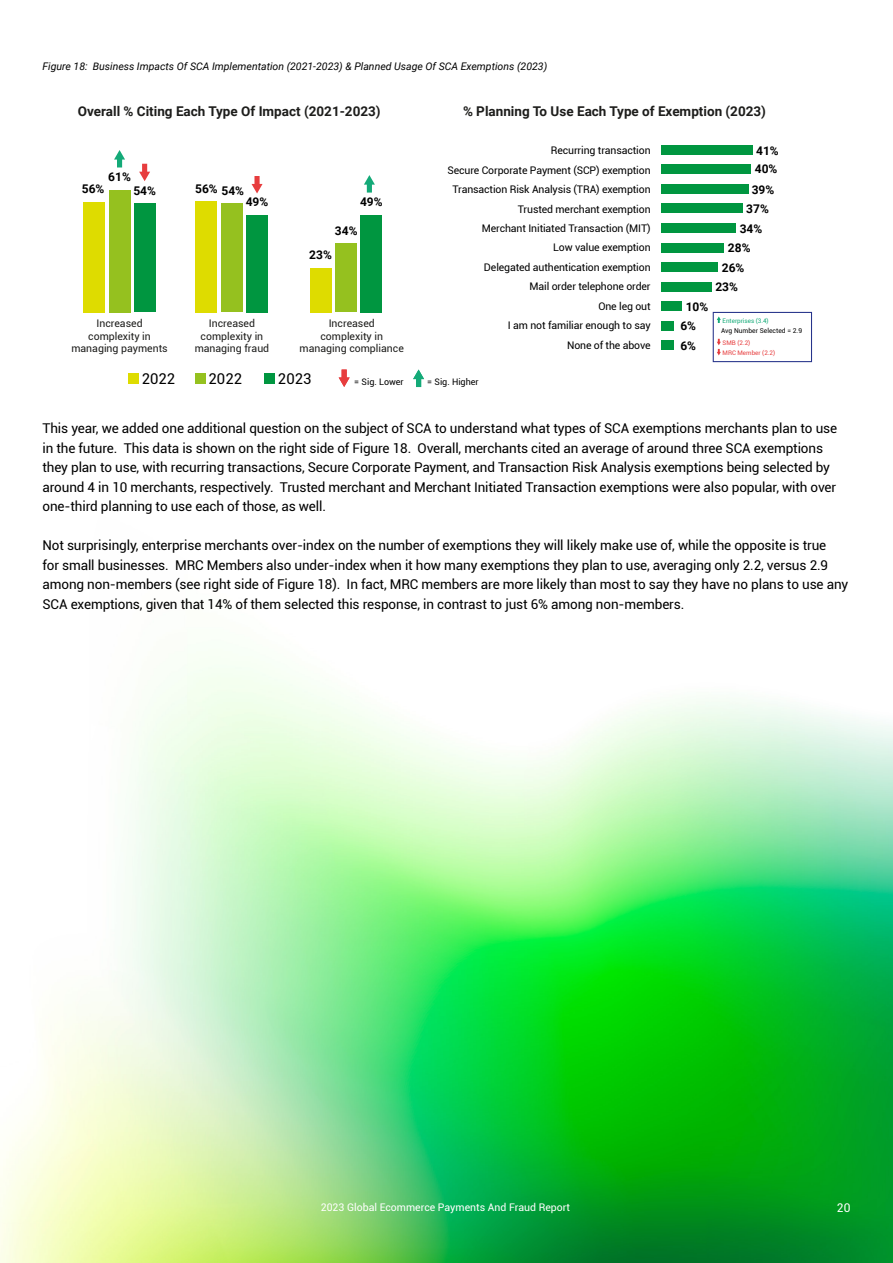
<style>
.page{position:relative;width:893px;height:1263px;background:#fff}
.page>*{position:absolute;margin:0;border:0;box-sizing:border-box;transform-origin:0 0}
.t1{font:14.85px "Roboto";color:#000}
.t2{font:13.5px/19.5px "Roboto";letter-spacing:-.01em;color:#000}
.t3{font:700 13.5px "Roboto";color:#1d1d1b}
.t4{font:700 12px/19.5px "Roboto";color:#000}
.t5{font:12px "Roboto";color:#fff}
.t6{font:10.5px/19.5px "Roboto";letter-spacing:-.01em;color:#000;text-align:right}
.t7{font:10.5px/12.6px "Roboto";color:#1d1d1b;text-align:center}
.t8{font:italic 10.5px "Roboto";color:#000}
.t9{font:10.5px "Roboto";color:#fff}
.t10{font:9px "Roboto";color:#000}
.t11{font:6.75px "Roboto";color:#000}
.t12{font:6.3px/10.2px "Roboto";color:#e73d3e}
.t13{font:6.3px "Roboto";color:#14aa78}
</style>
<div class="page">
<img style="left:0;top:221px;width:893px;height:1042px">
<div style="left:83px;top:202px;width:22px;height:110px;background:#dedc00"></div>
<div style="left:109px;top:190px;width:21px;height:122px;background:#95c11f"></div>
<div style="left:134px;top:203px;width:21px;height:109px;background:#009640"></div>
<div style="left:196px;top:201px;width:21px;height:111px;background:#dedc00"></div>
<div style="left:221px;top:203px;width:22px;height:109px;background:#95c11f"></div>
<div style="left:246px;top:215px;width:22px;height:97px;background:#009640"></div>
<div style="left:310px;top:268px;width:21px;height:44px;background:#dedc00"></div>
<div style="left:335px;top:243px;width:22px;height:69px;background:#95c11f"></div>
<div style="left:360px;top:215px;width:22px;height:97px;background:#009640"></div>
<svg style="left:339px;top:369px;width:11px;height:18px"></svg>
<svg style="left:252px;top:176px;width:11px;height:17px"></svg>
<svg style="left:139px;top:164px;width:11px;height:17px"></svg>
<svg style="left:413px;top:369px;width:11px;height:18px"></svg>
<svg style="left:364px;top:175px;width:11px;height:18px"></svg>
<svg style="left:114px;top:150px;width:11px;height:17px"></svg>
<div style="left:264px;top:373px;width:11px;height:11px;background:#009640"></div>
<div style="left:195px;top:373px;width:10px;height:11px;background:#95c11f"></div>
<div style="left:128px;top:373px;width:10px;height:11px;background:#dedc00"></div>
<div style="left:713px;top:312px;width:99px;height:50px;border:1px solid #27348b"></div>
<svg style="left:717px;top:316px;width:4px;height:7px"></svg>
<svg style="left:717px;top:339px;width:4px;height:16px"></svg>
<div style="left:661px;top:145px;width:92px;height:10px;background:#009640"></div>
<div style="left:661px;top:165px;width:90px;height:9px;background:#009640"></div>
<div style="left:661px;top:184px;width:88px;height:10px;background:#009640"></div>
<div style="left:661px;top:204px;width:82px;height:9px;background:#009640"></div>
<div style="left:661px;top:223px;width:75px;height:10px;background:#009640"></div>
<div style="left:661px;top:243px;width:63px;height:9px;background:#009640"></div>
<div style="left:661px;top:262px;width:57px;height:10px;background:#009640"></div>
<div style="left:661px;top:282px;width:51px;height:9px;background:#009640"></div>
<div style="left:661px;top:301px;width:21px;height:10px;background:#009640"></div>
<div style="left:661px;top:321px;width:12px;height:9px;background:#009640"></div>
<div style="left:661px;top:341px;width:12px;height:9px;background:#009640"></div>
<p class="t8" style="left:43px;top:59px;width:506px">Figure 18: Business Impacts Of SCA Implementation (2021-2023) &amp; Planned Usage Of SCA Exemptions (2023)</p>
<p class="t3" style="left:78px;top:101px;width:304px">Overall % Citing Each Type Of Impact (2021-2023)</p>
<p class="t3" style="left:463px;top:101px;width:304px">% Planning To Use Each Type of Exemption (2023)</p>
<p class="t6" style="left:447px;top:140px;width:205px">Recurring transaction<br>Secure Corporate Payment (SCP) exemption<br>Transaction Risk Analysis (TRA) exemption<br>Trusted merchant exemption<br>Merchant Initiated Transaction (MIT)<br>Low value exemption<br>Delegated authentication exemption<br>Mail order telephone order<br>One leg out<br>I am not familiar enough to say<br>None of the above</p>
<p class="t4" style="left:755px;top:141px;width:25px;line-height:18.1px">41%<br>40%</p>
<p class="t4" style="left:108px;top:167px;width:24px">61%</p>
<p class="t4" style="left:195px;top:178px;width:24px">56%</p>
<p class="t4" style="left:82px;top:179px;width:24px">56%</p>
<p class="t4" style="left:752px;top:179px;width:24px">39%</p>
<p class="t4" style="left:746px;top:199px;width:24px">37%</p>
<p class="t4" style="left:740px;top:218px;width:24px">34%</p>
<p class="t4" style="left:728px;top:238px;width:24px">28%</p>
<p class="t4" style="left:722px;top:257px;width:24px">26%</p>
<p class="t4" style="left:715px;top:277px;width:24px">23%</p>
<p class="t4" style="left:133px;top:180px;width:24px">54%</p>
<p class="t4" style="left:222px;top:181px;width:24px">54%</p>
<p class="t4" style="left:246px;top:192px;width:24px">49%</p>
<p class="t4" style="left:360px;top:192px;width:24px">49%</p>
<p class="t4" style="left:335px;top:220px;width:24px">34%</p>
<p class="t4" style="left:309px;top:245px;width:24px">23%</p>
<p class="t4" style="left:680px;top:296px;width:29px;text-indent:5px">10%<br>6%<br>6%</p>
<p class="t13" style="left:723px;top:316px;width:48px">Enterprises (3.4)</p>
<p class="t12" style="left:723px;top:338px;width:54px">SMB (2.2)<br>MRC Member (2.2)</p>
<p class="t7" style="left:71px;top:317px;width:98px">Increased complexity in managing payments</p>
<p class="t1" style="left:142px;top:368px;width:35px">2022</p>
<p class="t1" style="left:209px;top:368px;width:35px">2022</p>
<p class="t1" style="left:278px;top:368px;width:35px">2023</p>
<p class="t10" style="left:354px;top:375px;width:51px">= Sig. Lower</p>
<p class="t10" style="left:427px;top:375px;width:53px">= Sig. Higher</p>
<p class="t7" style="left:195px;top:317px;width:76px">Increased complexity in managing fraud</p>
<p class="t7" style="left:300px;top:317px;width:106px">Increased<br>complexity in managing compliance</p>
<p class="t11" style="left:721px;top:326px;width:82px">Avg Number Selected = 2.9</p>
<p class="t2" style="left:43px;top:418px;width:796px">This year, we added one additional question on the subject of SCA to understand what types of SCA exemptions merchants plan to use in the future. This data is shown on the right side of Figure 18. Overall, merchants cited an average of around three SCA exemptions they plan to use, with recurring transactions, Secure Corporate Payment, and Transaction Risk Analysis exemptions being selected by around 4 in 10 merchants, respectively. Trusted merchant and Merchant Initiated Transaction exemptions were also popular, with over one-third planning to use each of those, as well.</p>
<p class="t2" style="left:43px;top:535px;width:807px">Not surprisingly, enterprise merchants over-index on the number of exemptions they will likely make use of, while the opposite is true<br>for small businesses. MRC Members also under-index when it how many exemptions they plan to use, averaging only 2.2, versus 2.9 among non-members (see right side of Figure 18). In fact, MRC members are more likely than most to say they have no plans to use any SCA exemptions, given that 14% of them selected this response, in contrast to just 6% among non-members.</p>
<p class="t9" style="left:321px;top:1200px;width:251px">2023 Global Ecommerce Payments And Fraud Report</p>
<p class="t5" style="left:837px;top:1200px;width:15px">20</p>
</div>
